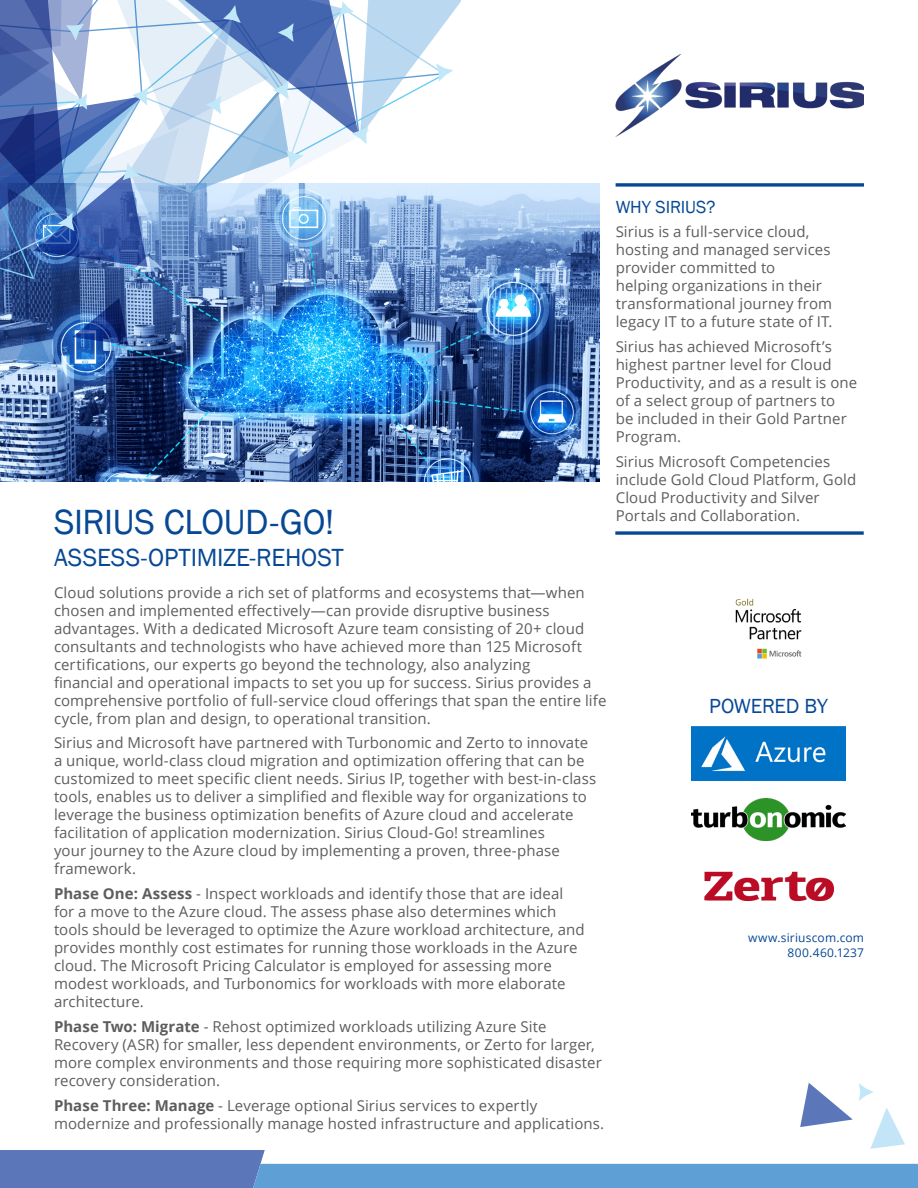
<style>
.page{position:relative;width:918px;height:1188px;background:#fff}
.page>*{position:absolute;margin:0;border:0;box-sizing:border-box;transform-origin:0 0}
.Collateral_headline{font:36px "Franklin Gothic";letter-spacing:-.01em;color:#074895}
.Collateral_subhead{font:25.5px "Franklin Gothic";letter-spacing:-.005em;color:#074895}
.Body_copy{font:21px "Franklin Gothic";letter-spacing:-.015em;color:#074895}
.Body_subhead{font:18px "Franklin Gothic";letter-spacing:-.005em;color:#074895}
.Body_copy-2{font:15px/18px "Open Sans";letter-spacing:.005em;color:#5d5d5d}
.URL_and_phone{font:12px "Open Sans";letter-spacing:.015em;color:#074895}
.s1{font-weight:700}
</style>
<div class="page">
<svg style="left:0;top:1083px;width:918px;height:105px"></svg>
<img style="left:0;top:183px;width:599px;height:299px">
<img style="left:692px;top:726px;width:153px;height:54px">
<svg style="left:615px;top:531px;width:249px;height:4px"></svg>
<svg style="left:616px;top:183px;width:248px;height:4px"></svg>
<img style="left:735px;top:598px;width:67px;height:61px">
<img style="left:692px;top:799px;width:153px;height:42px">
<img style="left:704px;top:871px;width:130px;height:30px">
<svg style="left:72px;top:298px;width:56px;height:47px;background:#30539a"></svg>
<svg style="left:15px;top:323px;width:37px;height:44px;background:#4d76b0"></svg>
<svg style="left:0;top:0;width:461px;height:279px"></svg>
<img style="left:615px;top:54px;width:249px;height:82px">
<p class="Collateral_headline" style="left:54px;top:500px;width:282px">SIRIUS CLOUD-GO!</p>
<p class="Collateral_subhead" style="left:54px;top:542px;width:291px">ASSESS-OPTIMIZE-REHOST</p>
<p class="Body_copy-2" style="left:54px;top:583px;width:554px">Cloud solutions provide a rich set of platforms and ecosystems that—when chosen and implemented effectively—can provide disruptive business advantages. With a dedicated Microsoft Azure team consisting of 20+ cloud consultants and technologists who have achieved more than 125 Microsoft certifications, our experts go beyond the technology, also analyzing<br>financial and operational impacts to set you up for success. Sirius provides a comprehensive portfolio of full-service cloud offerings that span the entire life cycle, from plan and design, to operational transition.</p>
<p class="Body_copy-2" style="left:54px;top:734px;width:544px">Sirius and Microsoft have partnered with Turbonomic and Zerto to innovate a unique, world-class cloud migration and optimization offering that can be customized to meet specific client needs. Sirius IP, together with best-in-class tools, enables us to deliver a simplified and flexible way for organizations to leverage the business optimization benefits of Azure cloud and accelerate facilitation of application modernization. Sirius Cloud-Go! streamlines<br>your journey to the Azure cloud by implementing a proven, three-phase framework.</p>
<p class="Body_copy-2" style="left:54px;top:884px;width:532px"><span class="s1">Phase One: Assess</span> - Inspect workloads and identify those that are ideal for a move to the Azure cloud. The assess phase also determines which tools should be leveraged to optimize the Azure workload architecture, and provides monthly cost estimates for running those workloads in the Azure cloud. The Microsoft Pricing Calculator is employed for assessing more modest workloads, and Turbonomics for workloads with more elaborate architecture.</p>
<p class="Body_copy-2" style="left:54px;top:1017px;width:549px"><span class="s1">Phase Two: Migrate</span> - Rehost optimized workloads utilizing Azure Site Recovery (ASR) for smaller, less dependent environments, or Zerto for larger, more complex environments and those requiring more sophisticated disaster recovery consideration.</p>
<p class="Body_copy-2" style="left:54px;top:1096px;width:552px"><span class="s1">Phase Three: Manage</span> - Leverage optional Sirius services to expertly modernize and professionally manage hosted infrastructure and applications.</p>
<p class="Body_subhead" style="left:616px;top:196px;width:101px">WHY SIRIUS?</p>
<p class="Body_copy-2" style="left:616px;top:223px;width:218px">Sirius is a full-service cloud, hosting and managed services provider committed to<br>helping organizations in their transformational journey from legacy IT to a future state of IT.</p>
<p class="Body_copy-2" style="left:616px;top:337px;width:243px">Sirius has achieved Microsoft’s highest partner level for Cloud<br>Productivity, and as a result is one of a select group of partners to<br>be included in their Gold Partner<br>Program.</p>
<p class="Body_copy-2" style="left:616px;top:452px;width:242px">Sirius Microsoft Competencies include Gold Cloud Platform, Gold<br>Cloud Productivity and Silver<br>Portals and Collaboration.</p>
<p class="Body_copy" style="left:709px;top:693px;width:120px">POWERED BY</p>
<p class="URL_and_phone" style="left:748px;top:930px;width:118px">www.siriuscom.com</p>
<p class="URL_and_phone" style="left:788px;top:945px;width:78px">800.460.1237</p>
</div>
